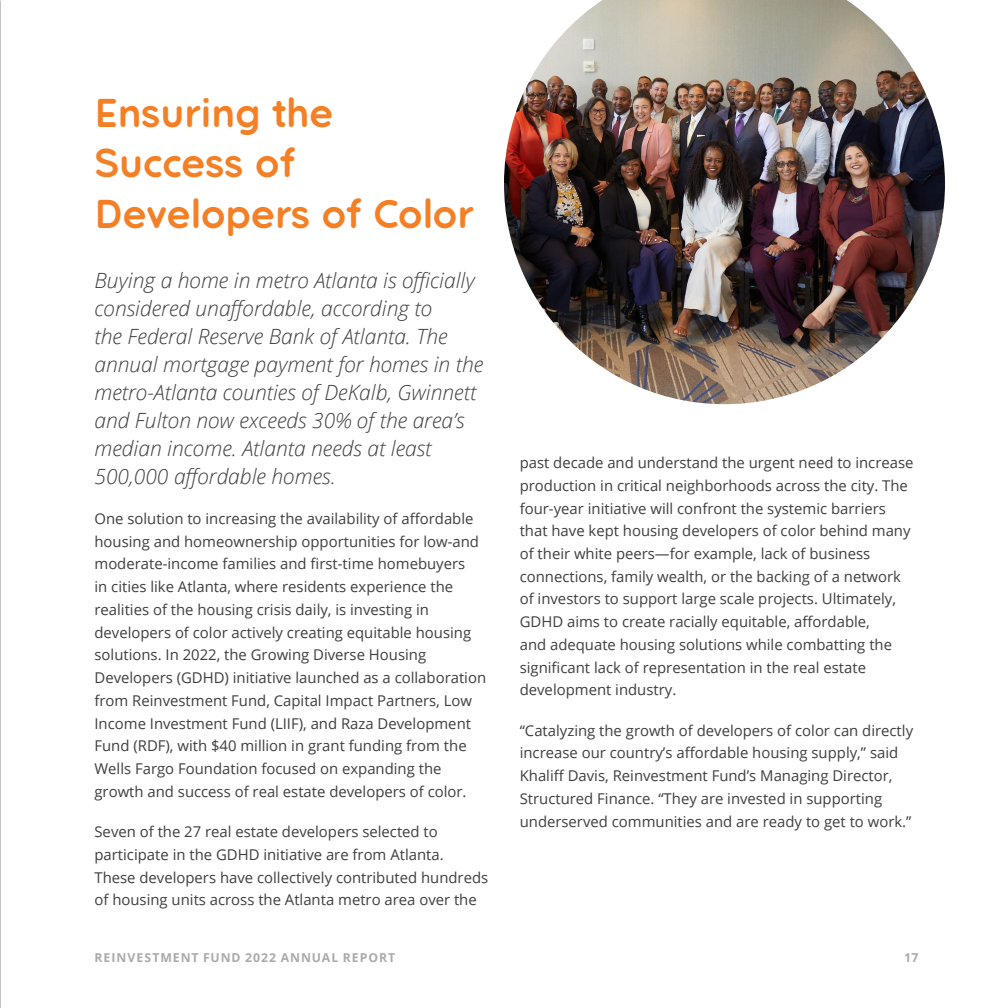
<style>
.page{position:relative;width:1008px;height:1008px;background:#fff}
.page>*{position:absolute;margin:0;border:0;box-sizing:border-box;transform-origin:0 0}
.t1{font:700 40.25px/50.8px "Quicksand Pro";letter-spacing:-.015em;color:#f47f24}
.t2{font:italic 300 21px/28px "Open Sans";color:#3e3e3e}
.t3{font:14.88px/22.8px "Open Sans";color:#3e3e3e}
.t4{font:700 12.25px "Open Sans";letter-spacing:.08em;color:#abaaaa}
</style>
<div class="page">
<img style="left:504px;top:0;width:441px;height:404px">
<h1 class="t1" style="left:94px;top:88px;width:381px">Ensuring the<br>Success of<br>Developers of Color</h1>
<p class="t2" style="left:94px;top:265px;width:390px">Buying a home in metro Atlanta is officially considered unaffordable, according to<br>the Federal Reserve Bank of Atlanta. The annual mortgage payment for homes in the metro-Atlanta counties of DeKalb, Gwinnett and Fulton now exceeds 30% of the area’s median income. Atlanta needs at least 500,000 affordable homes.</p>
<p class="t3" style="left:94px;top:507px;width:393px">One solution to increasing the availability of affordable housing and homeownership opportunities for low-and moderate-income families and first-time homebuyers<br>in cities like Atlanta, where residents experience the realities of the housing crisis daily, is investing in developers of color actively creating equitable housing solutions. In 2022, the Growing Diverse Housing Developers (GDHD) initiative launched as a collaboration from Reinvestment Fund, Capital Impact Partners, Low Income Investment Fund (LIIF), and Raza Development Fund (RDF), with $40 million in grant funding from the Wells Fargo Foundation focused on expanding the growth and success of real estate developers of color.</p>
<p class="t3" style="left:94px;top:820px;width:395px">Seven of the 27 real estate developers selected to participate in the GDHD initiative are from Atlanta.<br>These developers have collectively contributed hundreds of housing units across the Atlanta metro area over the</p>
<p class="t3" style="left:520px;top:451px;width:395px">past decade and understand the urgent need to increase production in critical neighborhoods across the city. The four-year initiative will confront the systemic barriers that have kept housing developers of color behind many of their white peers—for example, lack of business connections, family wealth, or the backing of a network of investors to support large scale projects. Ultimately, GDHD aims to create racially equitable, affordable,<br>and adequate housing solutions while combatting the significant lack of representation in the real estate development industry.</p>
<p class="t3" style="left:520px;top:719px;width:395px">“Catalyzing the growth of developers of color can directly increase our country’s affordable housing supply,” said Khaliff Davis, Reinvestment Fund’s Managing Director, Structured Finance. “They are invested in supporting underserved communities and are ready to get to work.”</p>
<p class="t4" style="left:94px;top:949px;width:302px">REINVESTMENT FUND 2022 ANNUAL REPORT</p>
<p class="t4" style="left:904px;top:949px;width:16px">17</p>
</div>
